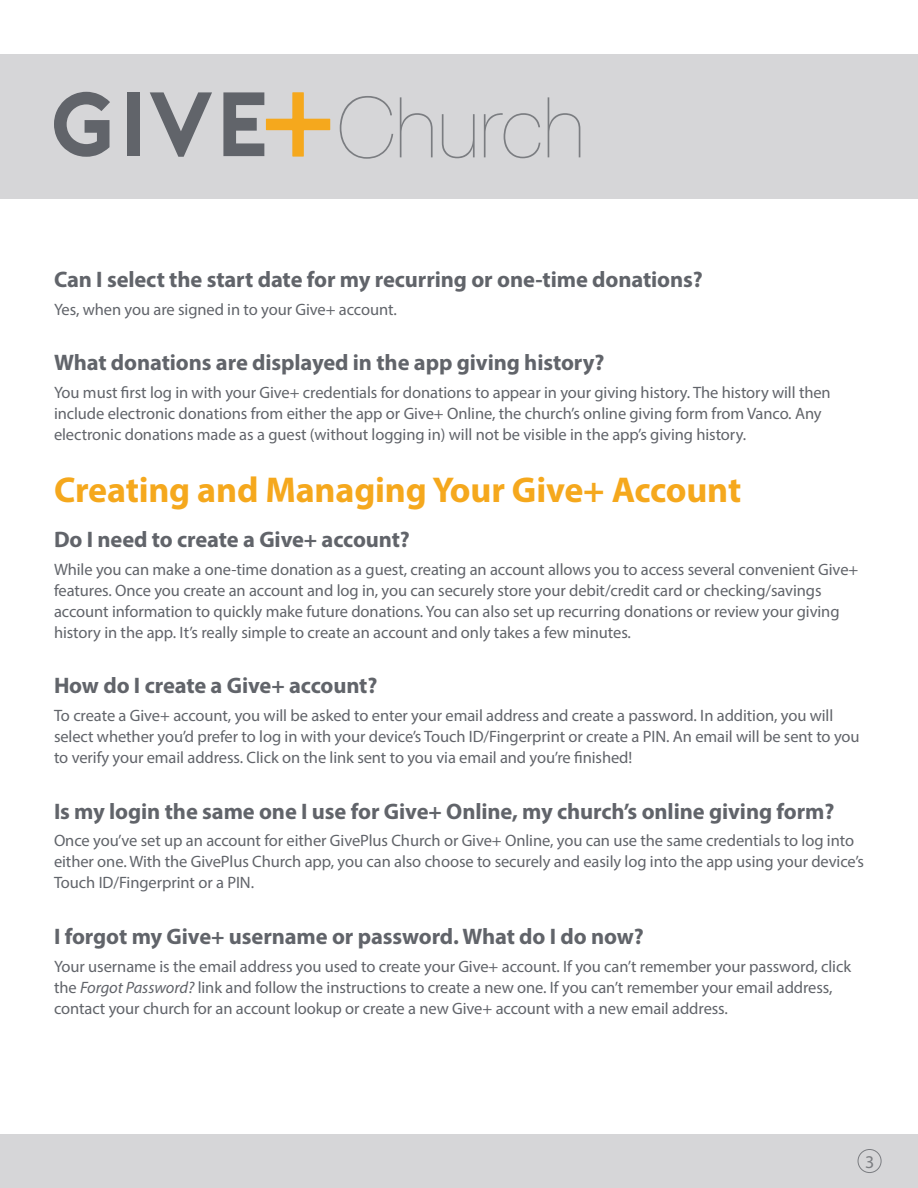
<style>
.page{position:relative;width:918px;height:1188px;background:#fff}
.page>*{position:absolute;margin:0;border:0;box-sizing:border-box;transform-origin:0 0}
.t1{font:700 36px "Myriad Pro";letter-spacing:-.005em;color:#f5a81d}
.t2{font:700 22.5px "Myriad Pro";letter-spacing:-.005em;color:#61646a}
.t3{font:18px "Myriad Pro";color:#7b7d81}
.t4{font:16.5px/21px "Myriad Pro";letter-spacing:-.005em;color:#61646a}
.s1{font-style:italic}
</style>
<div class="page">
<div style="left:0;top:54px;width:918px;height:145px;background:#d6d6d8"></div>
<svg style="left:54px;top:92px;width:56px;height:65px"></svg>
<div style="left:127px;top:92px;width:12px;height:64px;background:#61646a"></div>
<svg style="left:150px;top:92px;width:62px;height:65px"></svg>
<svg style="left:223px;top:92px;width:107px;height:65px"></svg>
<svg style="left:340px;top:96px;width:53px;height:63px"></svg>
<svg style="left:400px;top:97px;width:33px;height:60px"></svg>
<svg style="left:442px;top:114px;width:33px;height:44px"></svg>
<svg style="left:484px;top:113px;width:56px;height:45px"></svg>
<svg style="left:548px;top:97px;width:32px;height:60px"></svg>
<div style="left:0;top:1134px;width:918px;height:54px;background:#d6d6d8"></div>
<div style="left:858px;top:1149px;width:23px;height:24px;border:1px solid #7b7d81;border-radius:50%"></div>
<h2 class="t2" style="left:54px;top:265px;width:650px">Can I select the start date for my recurring or one-time donations?</h2>
<p class="t4" style="left:54px;top:298px;width:344px">Yes, when you are signed in to your Give+ account.</p>
<h2 class="t2" style="left:54px;top:348px;width:552px">What donations are displayed in the app giving history?</h2>
<p class="t4" style="left:54px;top:382px;width:778px">You must first log in with your Give+ credentials for donations to appear in your giving history. The history will then include electronic donations from either the app or Give+ Online, the church’s online giving form from Vanco. Any electronic donations made as a guest (without logging in) will not be visible in the app’s giving history.</p>
<h1 class="t1" style="left:54px;top:467px;width:689px">Creating and Managing Your Give+ Account</h1>
<h2 class="t2" style="left:54px;top:525px;width:357px">Do I need to create a Give+ account?</h2>
<p class="t4" style="left:54px;top:559px;width:806px">While you can make a one-time donation as a guest, creating an account allows you to access several convenient Give+ features. Once you create an account and log in, you can securely store your debit/credit card or checking/savings account information to quickly make future donations. You can also set up recurring donations or review your giving history in the app. It’s really simple to create an account and only takes a few minutes.</p>
<h2 class="t2" style="left:54px;top:671px;width:325px">How do I create a Give+ account?</h2>
<p class="t4" style="left:54px;top:705px;width:807px">To create a Give+ account, you will be asked to enter your email address and create a password. In addition, you will select whether you’d prefer to log in with your device’s Touch ID/Fingerprint or create a PIN. An email will be sent to you to verify your email address. Click on the link sent to you via email and you’re finished!</p>
<h2 class="t2" style="left:54px;top:796px;width:782px">Is my login the same one I use for Give+ Online, my church’s online giving form?</h2>
<p class="t4" style="left:54px;top:830px;width:812px">Once you’ve set up an account for either GivePlus Church or Give+ Online, you can use the same credentials to log into either one. With the GivePlus Church app, you can also choose to securely and easily log into the app using your device’s<br>Touch ID/Fingerprint or a PIN.</p>
<h2 class="t2" style="left:54px;top:922px;width:591px">I forgot my Give+ username or password. What do I do now?</h2>
<p class="t4" style="left:54px;top:955px;width:799px">Your username is the email address you used to create your Give+ account. If you can’t remember your password, click the <span class="s1">Forgot Password?</span> link and follow the instructions to create a new one. If you can’t remember your email address, contact your church for an account lookup or create a new Give+ account with a new email address.</p>
<p class="t3" style="left:865px;top:1151px;width:11px">3</p>
</div>
